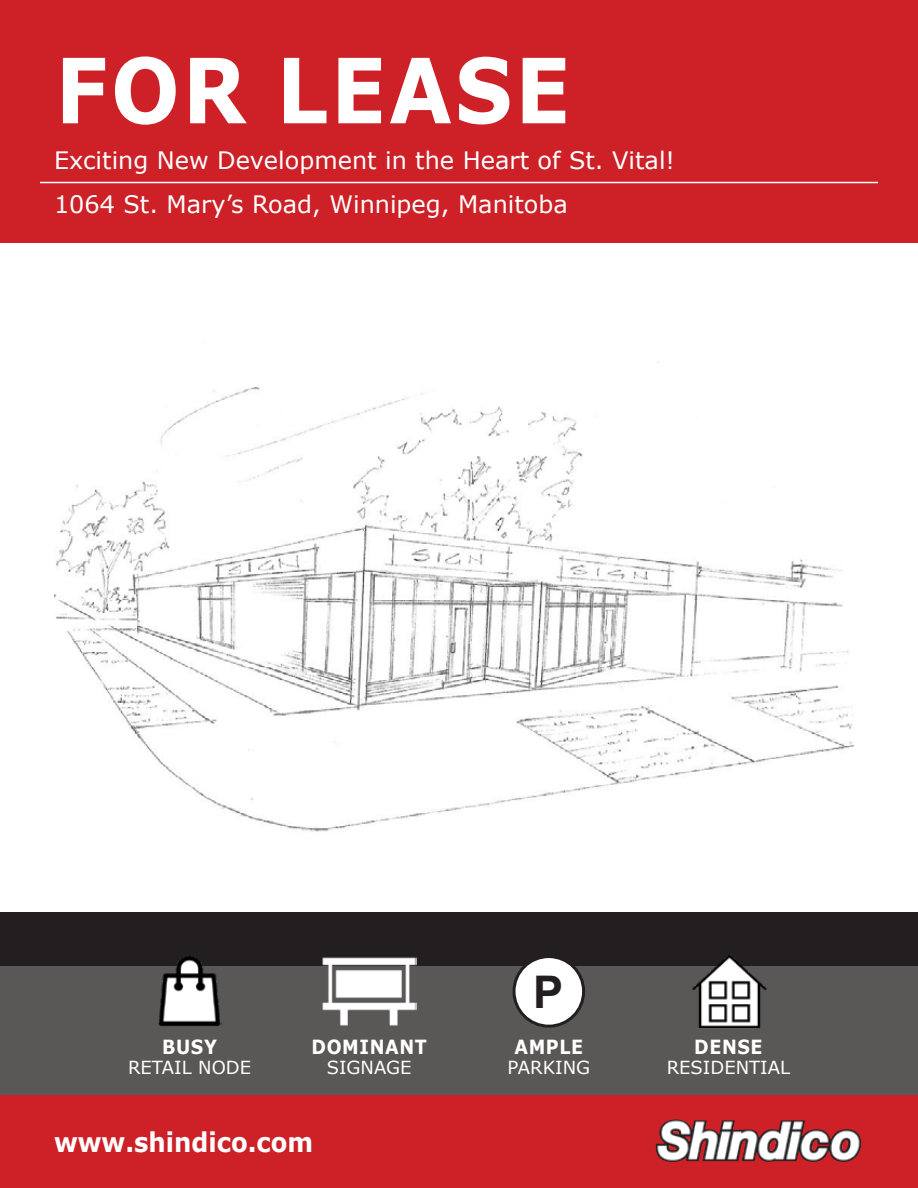
<style>
.page{position:relative;width:918px;height:1188px;background:#fff}
.page>*{position:absolute;margin:0;border:0;box-sizing:border-box;transform-origin:0 0}
.t1{font:700 90px "Verdana";letter-spacing:.035em;color:#fff;scale:.9 1}
.t2{font:700 45px "Arial";color:#231f20}
.t3{font:700 27px "Verdana";color:#fff;scale:.9 1}
.t4{font:24px/44.5px "Verdana";color:#fff}
.t5{font:700 19.5px "Verdana";letter-spacing:.035em;color:#fff;scale:.9 1}
.t6{font:18px "Verdana";color:#fff}
</style>
<div class="page">
<div style="left:0;top:0;width:918px;height:243px;background:#cd2027"></div>
<hr style="left:40px;top:182px;width:838px;height:1px;background:#fff">
<img style="left:54px;top:362px;width:801px;height:470px">
<div style="left:0;top:913px;width:918px;height:53px;background:#231f20"></div>
<div style="left:0;top:957px;width:918px;height:139px;background:#5a5757"></div>
<img style="left:157px;top:956px;width:65px;height:71px">
<img style="left:690px;top:954px;width:79px;height:73px">
<img style="left:322px;top:957px;width:94px;height:69px">
<div style="left:514px;top:957px;width:70px;height:69px;background:#fff;border-radius:50%"></div>
<div style="left:513px;top:955px;width:72px;height:73px;border:3px solid #231f20;border-radius:50%"></div>
<div style="left:0;top:1096px;width:918px;height:92px;background:#cd2027"></div>
<img style="left:655px;top:1120px;width:207px;height:42px">
<h1 class="t1" style="left:55px;top:27px;width:574px">FOR LEASE</h1>
<p class="t4" style="left:54px;top:138px;width:623px">Exciting New Development in the Heart of St. Vital!<br>1064 St. Mary’s Road, Winnipeg, Manitoba</p>
<p class="t5" style="left:162px;top:1033px;width:62px">BUSY</p>
<p class="t6" style="left:128px;top:1055px;width:125px">RETAIL NODE</p>
<p class="t5" style="left:312px;top:1033px;width:130px">DOMINANT</p>
<p class="t6" style="left:327px;top:1055px;width:86px">SIGNAGE</p>
<p class="t3" style="left:54px;top:1123px;width:289px">www.shindico.com</p>
<h2 class="t2" style="left:533px;top:960px;width:32px">P</h2>
<p class="t5" style="left:514px;top:1033px;width:78px">AMPLE</p>
<p class="t6" style="left:507px;top:1055px;width:84px">PARKING</p>
<p class="t5" style="left:694px;top:1033px;width:77px">DENSE</p>
<p class="t6" style="left:667px;top:1055px;width:125px">RESIDENTIAL</p>
</div>
